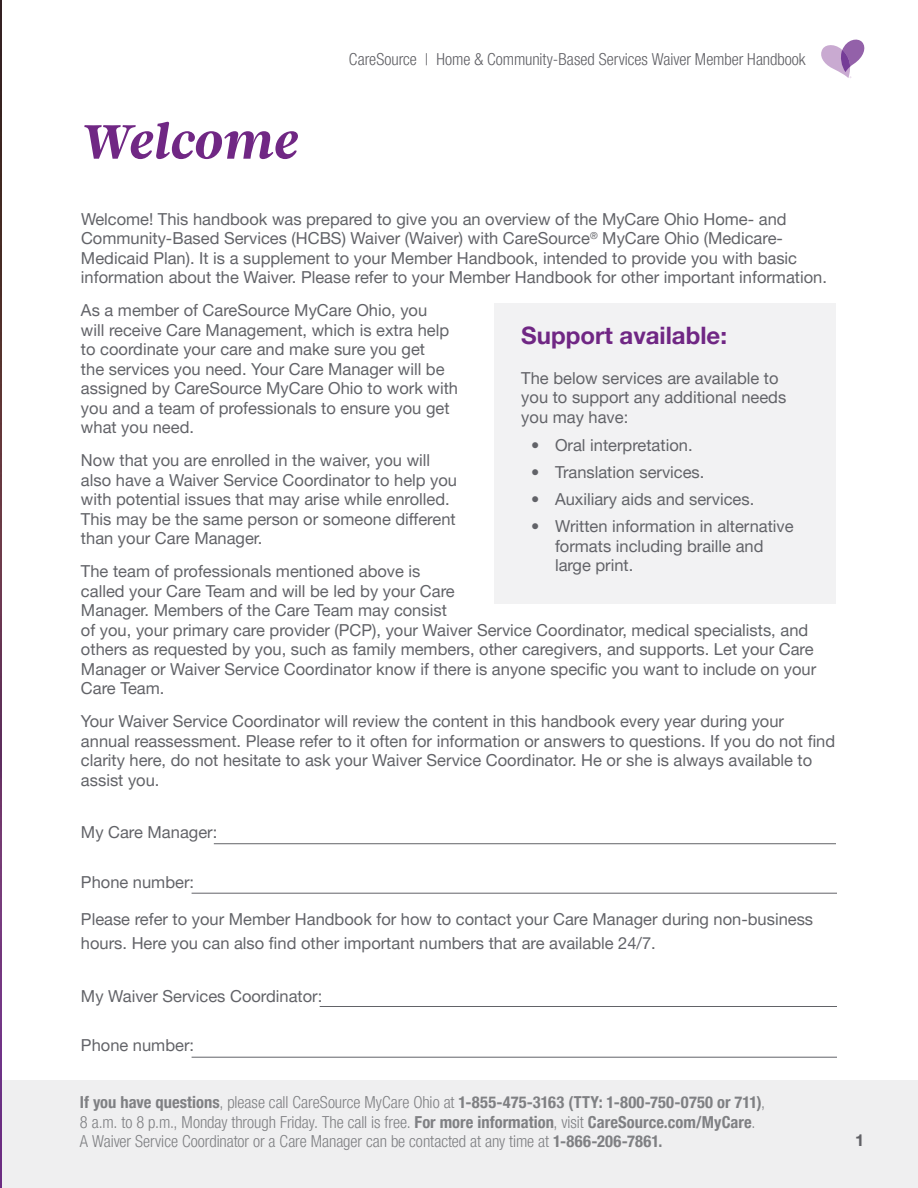
<style>
.page{position:relative;width:918px;height:1188px;background:#fff}
.page>*{position:absolute;margin:0;border:0;box-sizing:border-box;transform-origin:0 0}
.t1{font:italic 700 54px "Argent CF";letter-spacing:-.015em;color:#702784}
.t2{font:700 24px "Helvetica Neue LT Pro";color:#702784}
.t3{font:16.5px/19.5px "Helvetica Neue LT Pro";color:#626368}
.t4{font:300 condensed 16.5px/19.5px "Helvetica Neue LT Pro";color:#7f8083}
.t5{font:300 condensed 16.5px "Helvetica Neue LT Pro";color:#606065}
.t6{font:700 16.5px "Helvetica Neue LT Pro";color:#606065}
.s1{font-weight:700}
</style>
<div class="page">
<div style="left:2px;top:1080px;width:916px;height:108px;background:#efeff0"></div>
<svg style="left:821px;top:40px;width:43px;height:38px"></svg>
<img style="left:0;top:0;width:2px;height:1188px">
<div style="left:494px;top:303px;width:342px;height:301px;background:#f2f2f3"></div>
<hr style="left:214px;top:843px;width:622px;height:1px;background:#626368">
<hr style="left:192px;top:893px;width:645px;height:1px;background:#626368">
<hr style="left:320px;top:1006px;width:517px;height:1px;background:#626368">
<hr style="left:192px;top:1057px;width:645px;height:1px;background:#626368">
<h2 class="t1" style="left:81px;top:113px;width:220px">Welcome</h2>
<p class="t5" style="left:349px;top:49px;width:458px">CareSource | Home &amp; Community-Based Services Waiver Member Handbook</p>
<p class="t3" style="left:81px;top:209px;width:748px">Welcome! This handbook was prepared to give you an overview of the MyCare Ohio Home- and Community-Based Services (HCBS) Waiver (Waiver) with CareSource<sup>®</sup> MyCare Ohio (Medicare-Medicaid Plan). It is a supplement to your Member Handbook, intended to provide you with basic information about the Waiver. Please refer to your Member Handbook for other important information.</p>
<h3 class="t2" style="left:521px;top:320px;width:207px">Support available:</h3>
<p class="t3" style="left:521px;top:367px;width:266px">The below services are available to you to support any additional needs you may have:</p>
<p class="t3" style="left:531px;top:435px;width:163px">• Oral interpretation.</p>
<p class="t3" style="left:531px;top:462px;width:175px">• Translation services.</p>
<p class="t3" style="left:531px;top:489px;width:225px">• Auxiliary aids and services.</p>
<p class="t3" style="left:555px;top:516px;width:240px;text-indent:-24px">• Written information in alternative formats including braille and large print.</p>
<p class="t3" style="left:81px;top:300px;width:379px">As a member of CareSource MyCare Ohio, you<br>will receive Care Management, which is extra help to coordinate your care and make sure you get<br>the services you need. Your Care Manager will be assigned by CareSource MyCare Ohio to work with you and a team of professionals to ensure you get what you need.</p>
<p class="t3" style="left:81px;top:450px;width:378px">Now that you are enrolled in the waiver, you will also have a Waiver Service Coordinator to help you with potential issues that may arise while enrolled.<br>This may be the same person or someone different than your Care Manager.</p>
<p class="t3" style="left:81px;top:561px;width:737px">The team of professionals mentioned above is<br>called your Care Team and will be led by your Care<br>Manager. Members of the Care Team may consist<br>of you, your primary care provider (PCP), your Waiver Service Coordinator, medical specialists, and others as requested by you, such as family members, other caregivers, and supports. Let your Care Manager or Waiver Service Coordinator know if there is anyone specific you want to include on your Care Team.</p>
<p class="t3" style="left:81px;top:711px;width:756px">Your Waiver Service Coordinator will review the content in this handbook every year during your annual reassessment. Please refer to it often for information or answers to questions. If you do not find clarity here, do not hesitate to ask your Waiver Service Coordinator. He or she is always available to assist you.</p>
<p class="t3" style="left:81px;top:822px;width:138px">My Care Manager:</p>
<p class="t3" style="left:81px;top:872px;width:115px">Phone number:</p>
<p class="t3" style="left:81px;top:907px;width:734px;line-height:24px">Please refer to your Member Handbook for how to contact your Care Manager during non-business hours. Here you can also find other important numbers that are available 24/7.</p>
<p class="t3" style="left:81px;top:986px;width:243px">My Waiver Services Coordinator:</p>
<p class="t3" style="left:81px;top:1035px;width:115px">Phone number:</p>
<p class="t4" style="left:80px;top:1095px;width:687px"><span class="s1">If you have questions</span>, please call CareSource MyCare Ohio at <span class="s1">1-855-475-3163 (TTY: 1-800-750-0750 or 711)</span>,<br>8 a.m. to 8 p.m., Monday through Friday. The call is free. <span class="s1">For more information</span>, visit <span class="s1">CareSource.com/MyCare</span>.<br>A Waiver Service Coordinator or a Care Manager can be contacted at any time at <span class="s1">1-866-206-7861.</span></p>
<p class="t6" style="left:855px;top:1130px;width:11px">1</p>
</div>
